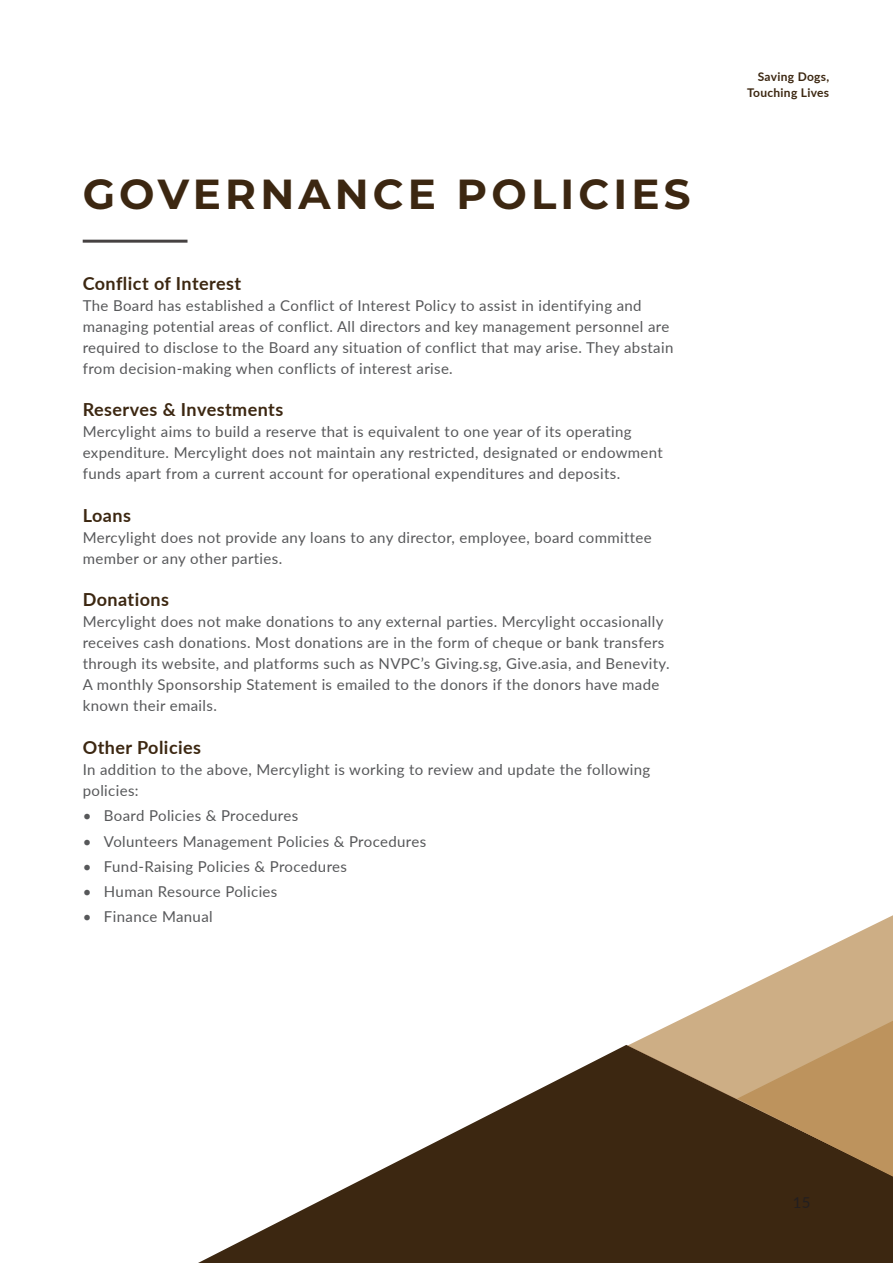
<style>
.page{position:relative;width:893px;height:1263px;background:#fff}
.page>*{position:absolute;margin:0;border:0;box-sizing:border-box;transform-origin:0 0}
.t1{font:700 42px "Montserrat";letter-spacing:.1em;color:#3c2711}
.t2{font:700 18px "Lato";letter-spacing:.025em;color:#3c2711}
.t3{font:15px/21px "Lato";letter-spacing:.025em;color:#57585a}
.t4{font:15px "Lato";color:#231f20}
.t5{font:700 12px/16.5px "Lato";letter-spacing:.025em;color:#3c2711;text-align:right}
</style>
<div class="page">
<svg style="left:198px;top:1045px;width:695px;height:218px;fill:#3c2711"></svg>
<svg style="left:627px;top:915px;width:266px;height:267px"></svg>
<svg style="left:737px;top:1021px;width:156px;height:155px;background:#a07e54"></svg>
<hr style="left:83px;top:240px;width:104px;height:3px;background:#464141">
<h1 class="t1" style="left:83px;top:163px;width:609px">GOVERNANCE POLICIES</h1>
<p class="t2" style="left:83px;top:270px;width:160px">Conflict of Interest</p>
<p class="t3" style="left:83px;top:294px;width:592px">The Board has established a Conflict of Interest Policy to assist in identifying and managing potential areas of conflict. All directors and key management personnel are required to disclose to the Board any situation of conflict that may arise. They abstain from decision-making when conflicts of interest arise.</p>
<p class="t2" style="left:83px;top:396px;width:202px">Reserves &amp; Investments</p>
<p class="t3" style="left:83px;top:421px;width:582px">Mercylight aims to build a reserve that is equivalent to one year of its operating expenditure. Mercylight does not maintain any restricted, designated or endowment funds apart from a current account for operational expenditures and deposits.</p>
<p class="t2" style="left:83px;top:502px;width:50px">Loans</p>
<p class="t3" style="left:83px;top:526px;width:571px">Mercylight does not provide any loans to any director, employee, board committee member or any other parties.</p>
<p class="t2" style="left:83px;top:586px;width:88px">Donations</p>
<p class="t3" style="left:83px;top:611px;width:588px">Mercylight does not make donations to any external parties. Mercylight occasionally receives cash donations. Most donations are in the form of cheque or bank transfers through its website, and platforms such as NVPC’s Giving.sg, Give.asia, and Benevity.<br>A monthly Sponsorship Statement is emailed to the donors if the donors have made known their emails.</p>
<p class="t2" style="left:83px;top:734px;width:120px">Other Policies</p>
<p class="t3" style="left:83px;top:758px;width:569px">In addition to the above, Mercylight is working to review and update the following policies:</p>
<p class="t3" style="left:83px;top:805px;width:217px">• Board Policies &amp; Procedures</p>
<p class="t3" style="left:83px;top:830px;width:345px">• Volunteers Management Policies &amp; Procedures</p>
<p class="t3" style="left:83px;top:855px;width:266px">• Fund-Raising Policies &amp; Procedures</p>
<p class="t3" style="left:83px;top:880px;width:196px">• Human Resource Policies</p>
<p class="t3" style="left:83px;top:906px;width:132px">• Finance Manual</p>
<p class="t5" style="left:747px;top:68px;width:84px">Saving Dogs,<br>Touching Lives</p>
<p class="t4" style="left:793px;top:1192px;width:19px">15</p>
</div>
